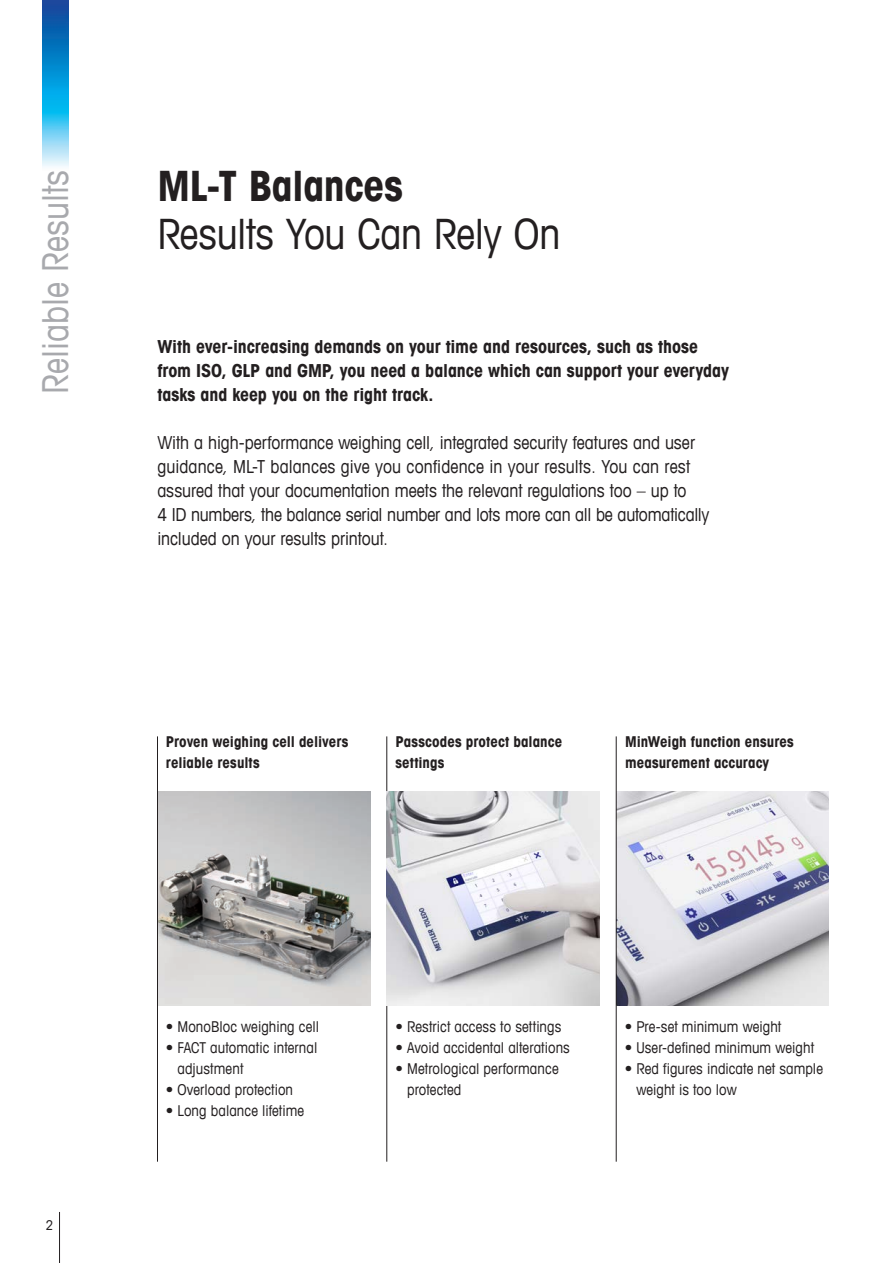
<style>
.page{position:relative;width:893px;height:1263px;background:#fff}
.page>*{position:absolute;margin:0;border:0;box-sizing:border-box;transform-origin:0 0}
.t1{font:condensed 42px "Avant Garde Com";letter-spacing:-.01em;color:#231f20}
.t2{font:700 condensed 42px "Avant Garde Com";letter-spacing:-.01em;color:#231f20}
.t3{font:condensed 36px "Avant Garde Com";color:#a8a9ad}
.t4{font:condensed 18px/24px "Avant Garde Com";letter-spacing:-.005em;color:#231f20}
.t5{font:700 condensed 18px/24px "Avant Garde Com";letter-spacing:-.005em;color:#231f20}
.t6{font:condensed 15px/21px "Avant Garde Com";letter-spacing:.005em;color:#231f20}
.t7{font:700 condensed 15px/21px "Avant Garde Com";color:#231f20}
.t8{font:condensed 13.5px "Avant Garde Com";color:#231f20}
</style>
<div class="page">
<hr style="left:59px;top:1212px;width:1px;height:51px;background:#231f20">
<img style="left:43px;top:0;width:25px;height:167px">
<img style="left:158px;top:792px;width:213px;height:214px">
<img style="left:617px;top:792px;width:212px;height:214px">
<hr style="left:157px;top:736px;width:1px;height:426px;background:#231f20">
<hr style="left:386px;top:736px;width:1px;height:426px;background:#231f20">
<hr style="left:616px;top:736px;width:1px;height:426px;background:#231f20">
<img style="left:387px;top:792px;width:213px;height:214px">
<h2 class="t3" style="left:33px;top:394px;width:225px;rotate:-90deg">Reliable Results</h2>
<h1 class="t2" style="left:157px;top:158px;width:247px">ML-T Balances</h1>
<h1 class="t1" style="left:157px;top:207px;width:405px">Results You Can Rely On</h1>
<p class="t5" style="left:157px;top:334px;width:573px">With ever-increasing demands on your time and resources, such as those from ISO, GLP and GMP, you need a balance which can support your everyday tasks and keep you on the right track.</p>
<p class="t4" style="left:157px;top:430px;width:554px">With a high-performance weighing cell, integrated security features and user guidance, ML-T balances give you confidence in your results. You can rest assured that your documentation meets the relevant regulations too – up to<br>4 ID numbers, the balance serial number and lots more can all be automatically included on your results printout.</p>
<p class="t8" style="left:46px;top:1217px;width:9px">2</p>
<p class="t7" style="left:166px;top:731px;width:184px">Proven weighing cell delivers reliable results</p>
<p class="t7" style="left:395px;top:731px;width:168px">Passcodes protect balance settings</p>
<p class="t7" style="left:625px;top:731px;width:170px">MinWeigh function ensures measurement accuracy</p>
<p class="t6" style="left:166px;top:1016px;width:155px">• MonoBloc weighing cell</p>
<p class="t6" style="left:177px;top:1037px;width:141px;text-indent:-12px">• FACT automatic internal adjustment</p>
<p class="t6" style="left:166px;top:1079px;width:129px">• Overload protection</p>
<p class="t6" style="left:166px;top:1100px;width:140px">• Long balance lifetime</p>
<p class="t6" style="left:395px;top:1016px;width:168px">• Restrict access to settings</p>
<p class="t6" style="left:395px;top:1037px;width:176px">• Avoid accidental alterations</p>
<p class="t6" style="left:407px;top:1058px;width:153px;text-indent:-12px">• Metrological performance protected</p>
<p class="t6" style="left:625px;top:1016px;width:158px">• Pre-set minimum weight</p>
<p class="t6" style="left:625px;top:1037px;width:191px">• User-defined minimum weight</p>
<p class="t6" style="left:636px;top:1058px;width:188px;text-indent:-12px">• Red figures indicate net sample weight is too low</p>
</div>
